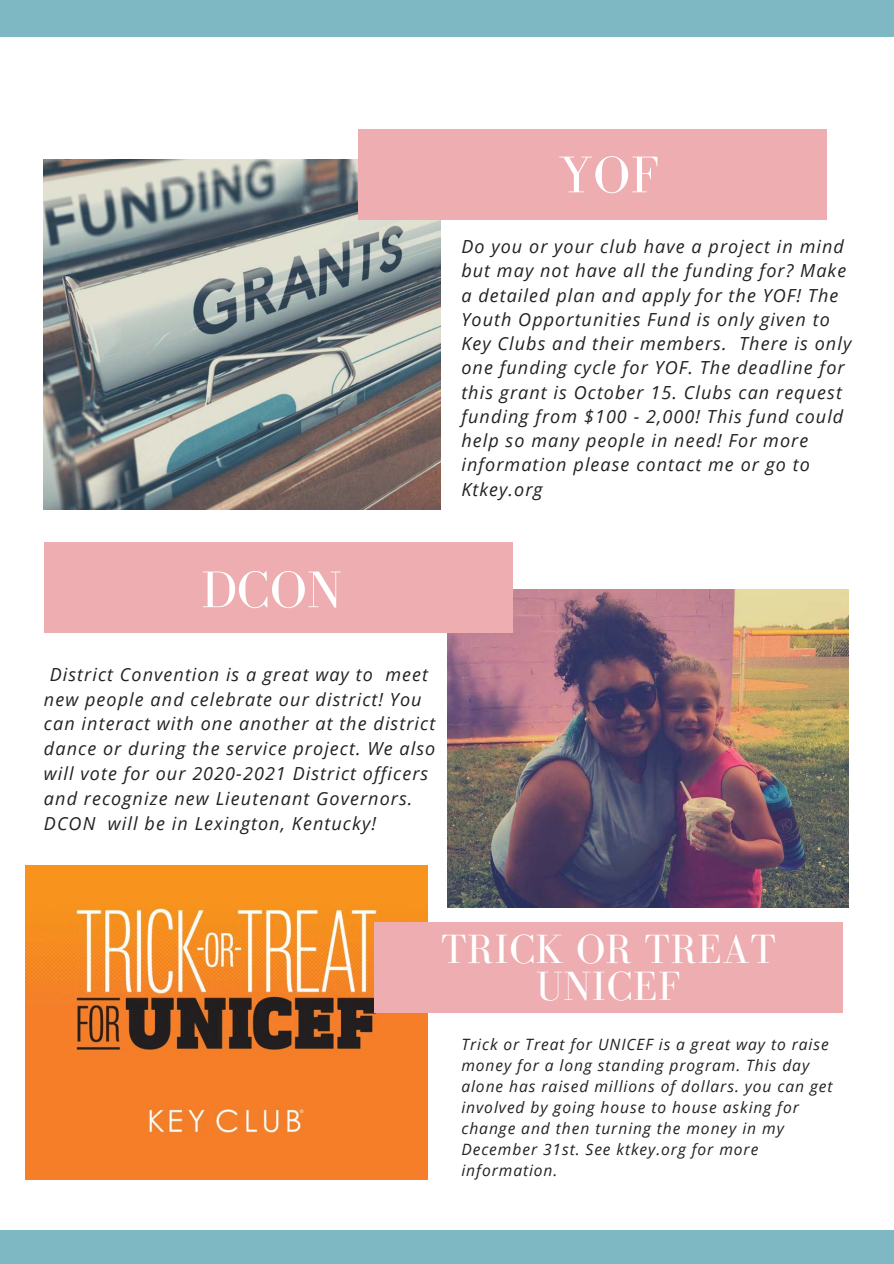
<style>
.page{position:relative;width:894px;height:1264px;background:#fff}
.page>*{position:absolute;margin:0;border:0;box-sizing:border-box;transform-origin:0 0}
.t1{font:52.95px "Bodoni FLF";letter-spacing:.01em;color:#fff}
.t2{font:42px/37.2px "Bodoni FLF";letter-spacing:.01em;color:#fff;text-align:center}
.t3{font:italic 18px/24.3px "Open Sans";letter-spacing:.06em;color:#222}
.t4{font:italic 15.6px/21px "Open Sans";letter-spacing:.06em;color:#222}
</style>
<div class="page">
<div style="left:0;top:1230px;width:893px;height:33px;background:#7eb9c3"></div>
<div style="left:0;top:0;width:893px;height:37px;background:#7eb9c3"></div>
<img style="left:44px;top:159px;width:396px;height:350px">
<img style="left:447px;top:589px;width:401px;height:319px">
<img style="left:25px;top:865px;width:402px;height:313px">
<div style="left:358px;top:130px;width:468px;height:90px;background:#eeadb0"></div>
<div style="left:45px;top:542px;width:468px;height:90px;background:#eeadb0"></div>
<div style="left:374px;top:922px;width:468px;height:90px;background:#eeadb0"></div>
<h1 class="t1" style="left:557px;top:146px;width:103px">YOF</h1>
<p class="t3" style="left:461px;top:234px;width:391px">Do you or your club have a project in mind but may not have all the funding for? Make a detailed plan and apply for the YOF! The Youth Opportunities Fund is only given to Key Clubs and their members. There is only one funding cycle for YOF. The deadline for this grant is October 15. Clubs can request funding from $100 - 2,000! This fund could help so many people in need! For more information please contact me or go to Ktkey.org</p>
<h1 class="t1" style="left:201px;top:561px;width:142px">DCON</h1>
<p class="t3" style="left:44px;top:661px;width:393px;line-height:24.8px;text-indent:6px">District Convention is a great way to meet new people and celebrate our district! You can interact with one another at the district dance or during the service project. We also will vote for our 2020-2021 District officers and recognize new Lieutenant Governors.<br>DCON will be in Lexington, Kentucky!</p>
<h2 class="t2" style="left:440px;top:930px;width:337px">TRICK OR TREAT<br>UNICEF</h2>
<p class="t4" style="left:461px;top:1033px;width:372px">Trick or Treat for UNICEF is a great way to raise money for a long standing program. This day alone has raised millions of dollars. you can get involved by going house to house asking for change and then turning the money in my December 31st. See ktkey.org for more information.</p>
</div>
